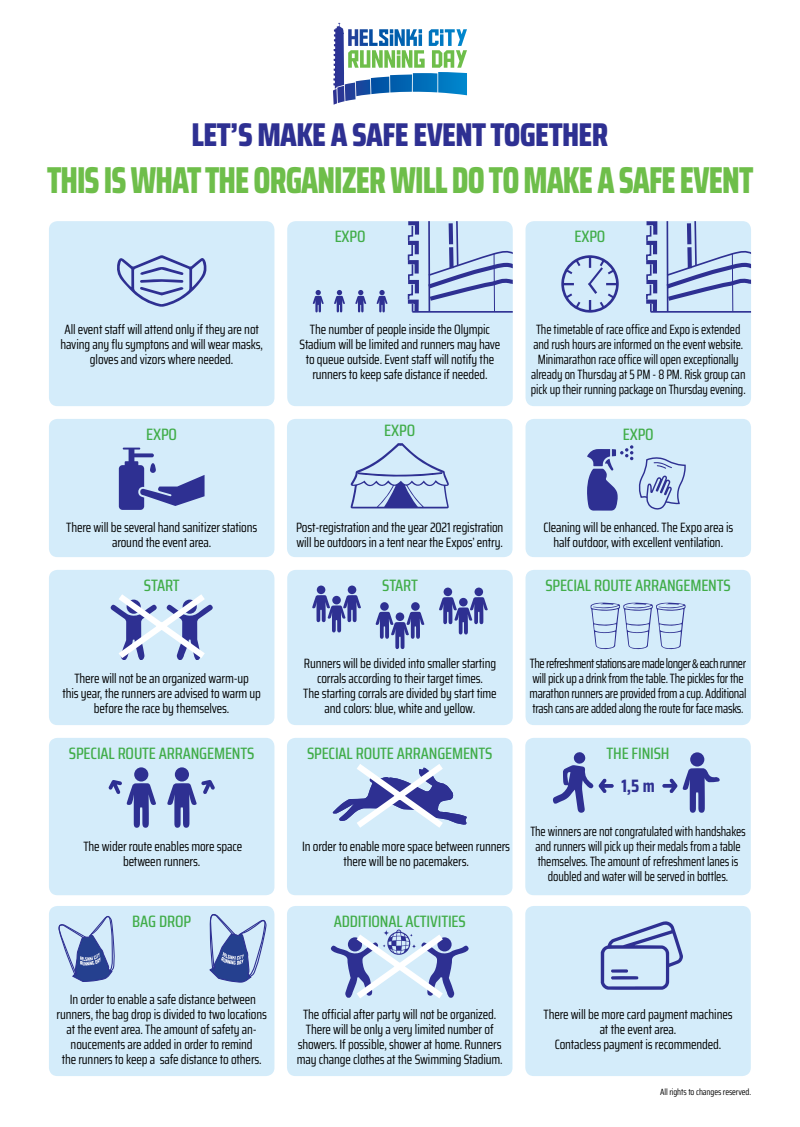
<style>
.page{position:relative;width:800px;height:1127px;background:#fff}
.page>*{position:absolute;margin:0;border:0;box-sizing:border-box;transform-origin:0 0}
.t1{font:800 37.5px "Saira Condensed";letter-spacing:-.03em;color:#6ebe4a;scale:.9 1}
.t2{font:800 33px "Saira Condensed";letter-spacing:-.02em;color:#2e3092}
.t3{font:700 18px "Saira Condensed";color:#2e3092}
.t4{font:500 16.5px "Saira Condensed";letter-spacing:-.01em;color:#41ad49}
.t5{font:13.5px/15px "Saira Condensed";letter-spacing:-.01em;color:#000;text-align:center;scale:.95 1}
.t6{font:13.5px/15px "Saira Condensed";letter-spacing:-.01em;color:#000;text-align:center;scale:.9 1}
.t7{font:9px "Saira Condensed";letter-spacing:-.01em;color:#000}
.s1{font-family:"Myriad Pro";font-size:12.75px}
</style>
<div class="page">
<svg style="left:333px;top:23px;width:134px;height:82px"></svg>
<div style="left:49px;top:221px;width:225px;height:185px;background:#d4ecfa;border-radius:9px"></div>
<div style="left:287px;top:221px;width:225px;height:185px;background:#d4ecfa;border-radius:9px"></div>
<svg style="left:407px;top:221px;width:105px;height:91px"></svg>
<hr style="left:412px;top:311px;width:100px;height:2px;background:#2e3092">
<div style="left:525px;top:221px;width:225px;height:185px;background:#d4ecfa;border-radius:9px"></div>
<svg style="left:646px;top:221px;width:104px;height:90px"></svg>
<hr style="left:650px;top:311px;width:100px;height:2px;background:#2e3092">
<div style="left:287px;top:419px;width:225px;height:138px;background:#d4ecfa;border-radius:9px"></div>
<svg style="left:376px;top:290px;width:11px;height:22px"></svg>
<svg style="left:355px;top:290px;width:11px;height:22px"></svg>
<svg style="left:334px;top:290px;width:11px;height:22px"></svg>
<svg style="left:312px;top:290px;width:12px;height:22px"></svg>
<svg style="left:117px;top:255px;width:89px;height:52px"></svg>
<div style="left:525px;top:419px;width:225px;height:138px;background:#d4ecfa;border-radius:9px"></div>
<div style="left:49px;top:419px;width:225px;height:138px;background:#d4ecfa;border-radius:9px"></div>
<svg style="left:119px;top:448px;width:85px;height:62px"></svg>
<svg style="left:587px;top:445px;width:99px;height:66px"></svg>
<div style="left:287px;top:570px;width:225px;height:155px;background:#d4ecfa;border-radius:9px"></div>
<div style="left:287px;top:738px;width:225px;height:157px;background:#d4ecfa;border-radius:9px"></div>
<div style="left:525px;top:738px;width:225px;height:157px;background:#d4ecfa;border-radius:9px"></div>
<div style="left:347px;top:585px;width:9px;height:9px;background:#2e3092;border-radius:50%"></div>
<svg style="left:312px;top:595px;width:49px;height:37px"></svg>
<div style="left:317px;top:585px;width:8px;height:9px;background:#2e3092;border-radius:50%"></div>
<div style="left:474px;top:587px;width:9px;height:9px;background:#2e3092;border-radius:50%"></div>
<svg style="left:439px;top:597px;width:49px;height:37px"></svg>
<div style="left:443px;top:587px;width:9px;height:9px;background:#2e3092;border-radius:50%"></div>
<div style="left:411px;top:602px;width:8px;height:9px;background:#2e3092;border-radius:50%"></div>
<svg style="left:375px;top:612px;width:49px;height:37px"></svg>
<div style="left:380px;top:602px;width:8px;height:9px;background:#2e3092;border-radius:50%"></div>
<svg style="left:332px;top:764px;width:135px;height:64px"></svg>
<div style="left:49px;top:570px;width:225px;height:155px;background:#d4ecfa;border-radius:9px"></div>
<svg style="left:110px;top:594px;width:103px;height:66px"></svg>
<svg style="left:350px;top:443px;width:99px;height:65px"></svg>
<div style="left:49px;top:738px;width:225px;height:157px;background:#d4ecfa;border-radius:9px"></div>
<svg style="left:108px;top:780px;width:48px;height:48px"></svg>
<div style="left:134px;top:767px;width:14px;height:14px;background:#2e3092;border-radius:50%"></div>
<svg style="left:167px;top:780px;width:48px;height:48px"></svg>
<div style="left:175px;top:767px;width:14px;height:14px;background:#2e3092;border-radius:50%"></div>
<div style="left:525px;top:570px;width:225px;height:155px;background:#d4ecfa;border-radius:9px"></div>
<svg style="left:561px;top:255px;width:57px;height:58px"></svg>
<div style="left:287px;top:906px;width:225px;height:170px;background:#d4ecfa;border-radius:9px"></div>
<div style="left:49px;top:906px;width:225px;height:170px;background:#d4ecfa;border-radius:9px"></div>
<svg style="left:209px;top:914px;width:57px;height:69px"></svg>
<svg style="left:58px;top:916px;width:57px;height:66px"></svg>
<div style="left:525px;top:906px;width:225px;height:170px;background:#d4ecfa;border-radius:9px"></div>
<svg style="left:600px;top:921px;width:82px;height:69px"></svg>
<svg style="left:330px;top:929px;width:139px;height:69px"></svg>
<svg style="left:553px;top:752px;width:60px;height:61px"></svg>
<div style="left:690px;top:752px;width:14px;height:14px;background:#2e3092;border-radius:50%"></div>
<svg style="left:662px;top:768px;width:58px;height:45px"></svg>
<svg style="left:590px;top:602px;width:95px;height:47px"></svg>
<h2 class="t2" style="left:192px;top:109px;width:418px">LET’S MAKE A SAFE EVENT TOGETHER</h2>
<h1 class="t1" style="left:47px;top:151px;width:786px">THIS IS WHAT THE ORGANIZER WILL DO TO MAKE A SAFE EVENT</h1>
<p class="t4" style="left:334px;top:224px;width:32px">EXPO</p>
<p class="t4" style="left:574px;top:224px;width:32px">EXPO</p>
<p class="t5" style="left:60px;top:322px;width:215px">All event staff will attend only if they are not having any flu symptons and will wear masks, gloves and vizors where needed.</p>
<p class="t5" style="left:299px;top:322px;width:213px">The number of people inside the Olympic Stadium will be limited and runners may have to queue outside. Event staff will notify the runners to keep safe distance if needed.</p>
<p class="t6" style="left:530px;top:322px;width:240px">The timetable of race office and Expo is extended and rush hours are informed on the event website.<br>Minimarathon race office will open exceptionally already on Thursday at 5 PM - 8 PM. Risk group can pick up their running package on Thursday evening.</p>
<p class="t4" style="left:146px;top:422px;width:32px">EXPO</p>
<p class="t4" style="left:384px;top:417px;width:32px">EXPO</p>
<p class="t4" style="left:622px;top:422px;width:32px">EXPO</p>
<p class="t5" style="left:66px;top:519px;width:202px">There will be several hand sanitizer stations around the event area.</p>
<p class="t5" style="left:296px;top:519px;width:220px;text-align:left">Post-registration and the year 2021 registration will be outdoors in a tent near the Expos’ entry.</p>
<p class="t5" style="left:543px;top:519px;width:201px">Cleaning will be enhanced. The Expo area is half outdoor, with excellent ventilation.</p>
<p class="t4" style="left:144px;top:573px;width:37px">START</p>
<p class="t4" style="left:382px;top:573px;width:37px">START</p>
<p class="t4" style="left:545px;top:573px;width:187px">SPECIAL ROUTE ARRANGEMENTS</p>
<p class="t5" style="left:62px;top:670px;width:211px">There will not be an organized warm-up<br>this year, the runners are advised to warm up before the race by themselves.</p>
<p class="t5" style="left:303px;top:655px;width:205px">Runners will be divided into smaller starting corrals according to their target times.<br>The starting corrals are divided by start time and colors: blue, white and yellow.</p>
<p class="t6" style="left:529px;top:655px;width:242px;text-align:left">The refreshment stations are made longer <span class="s1">&amp;</span> each runner will pick up a drink from the table. The pickles for the marathon runners are provided from a cup. Additional trash cans are added along the route for face masks.</p>
<p class="t4" style="left:69px;top:741px;width:187px">SPECIAL ROUTE ARRANGEMENTS</p>
<p class="t4" style="left:307px;top:741px;width:187px">SPECIAL ROUTE ARRANGEMENTS</p>
<p class="t4" style="left:606px;top:741px;width:64px">THE FINISH</p>
<p class="t5" style="left:83px;top:838px;width:169px">The wider route enables more space between runners.</p>
<p class="t5" style="left:302px;top:838px;width:220px">In order to enable more space between runners there will be no pacemakers.</p>
<h3 class="t3" style="left:621px;top:772px;width:35px">1,5 m</h3>
<p class="t6" style="left:530px;top:823px;width:241px">The winners are not congratulated with handshakes and runners will pick up their medals from a table themselves. The amount of refreshment lanes is doubled and water will be served in bottles.</p>
<p class="t4" style="left:132px;top:909px;width:60px">BAG DROP</p>
<p class="t4" style="left:333px;top:909px;width:134px">ADDITIONAL ACTIVITIES</p>
<p class="t5" style="left:56px;top:991px;width:223px">In order to enable a safe distance between runners, the bag drop is divided to two locations at the event area. The amount of safety an&shy;noucements are added in order to remind<br>the runners to keep a safe distance to others.</p>
<p class="t5" style="left:297px;top:1006px;width:218px">The official after party will not be organized.<br>There will be only a very limited number of showers. If possible, shower at home. Runners may change clothes at the Swimming Stadium.</p>
<p class="t5" style="left:543px;top:1006px;width:200px">There will be more card payment machines at the event area.<br>Contacless payment is recommended.</p>
<p class="t7" style="left:660px;top:1085px;width:92px">All rights to changes reserved.</p>
</div>
